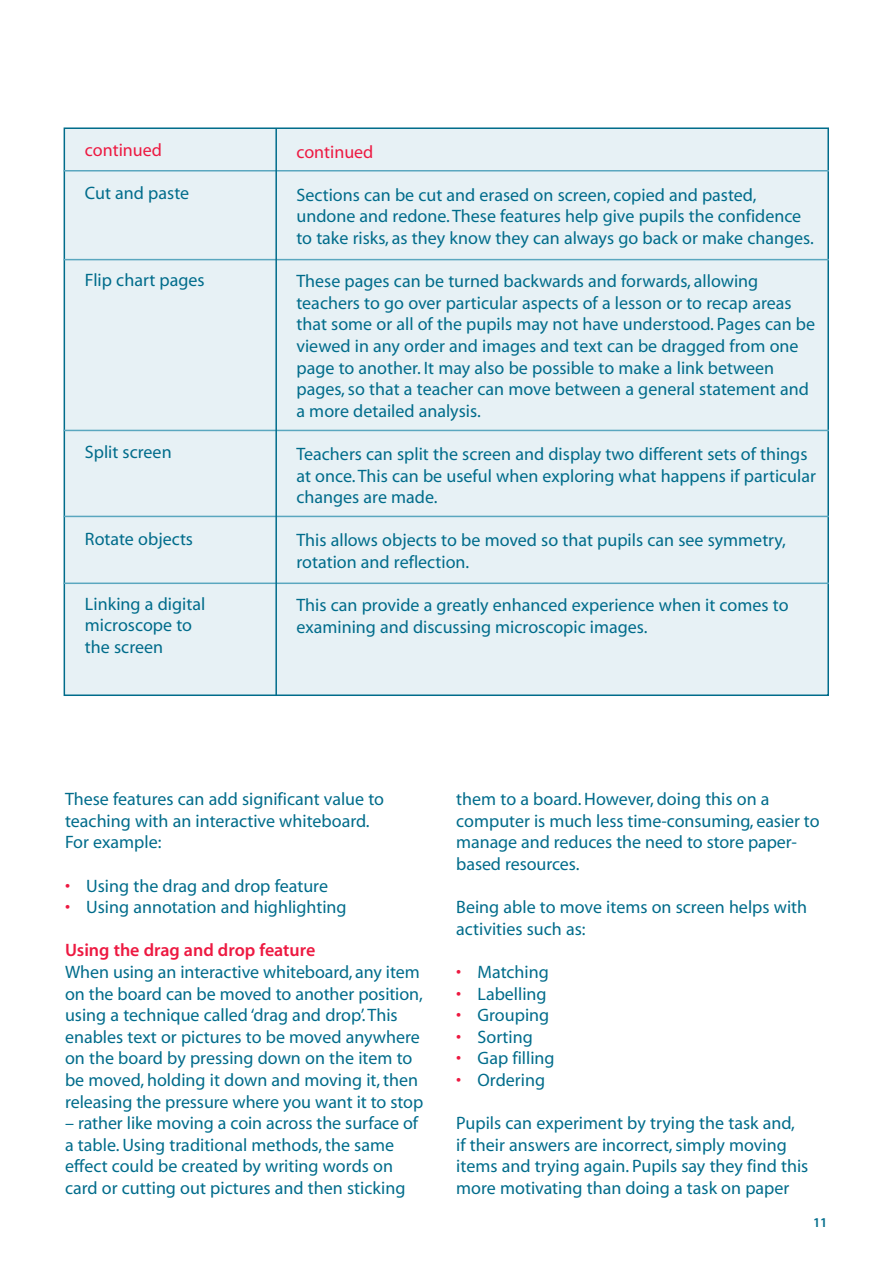
<style>
.page{position:relative;width:893px;height:1263px;background:#fff}
.page>*{position:absolute;margin:0;border:0;box-sizing:border-box;transform-origin:0 0}
.t1{font:18px/21.6px "Myriad MM 400 600";color:#006c8b}
.t2{font:18px "Myriad MM 565 600";color:#ed1941}
.t3{font:18px "Myriad MM 400 600";color:#ed1941}
.t4{font:13.5px "Myriad MM 565 600";color:#006c8b}
.s1{color:#ed1941}
</style>
<div class="page">
<div style="left:64px;top:128px;width:764px;height:567px;background:#e7f1f5"></div>
<hr style="left:64px;top:170px;width:765px;height:1px;background:#5aa7bf">
<hr style="left:64px;top:259px;width:765px;height:1px;background:#5aa7bf">
<hr style="left:64px;top:430px;width:765px;height:1px;background:#5aa7bf">
<hr style="left:64px;top:516px;width:765px;height:1px;background:#5aa7bf">
<hr style="left:64px;top:582px;width:765px;height:2px;background:#5aa7bf">
<hr style="left:275px;top:128px;width:2px;height:568px;background:#006c8b">
<p class="t3" style="left:85px;top:143px;width:78px">continued</p>
<p class="t1" style="left:85px;top:184px;width:106px">Cut and paste</p>
<p class="t1" style="left:85px;top:271px;width:121px">Flip chart pages</p>
<p class="t1" style="left:85px;top:443px;width:88px">Split screen</p>
<p class="t1" style="left:85px;top:530px;width:110px">Rotate objects</p>
<p class="t1" style="left:85px;top:595px;width:122px">Linking a digital microscope to the screen</p>
<p class="t3" style="left:296px;top:145px;width:78px">continued</p>
<p class="t1" style="left:296px;top:186px;width:519px">Sections can be cut and erased on screen, copied and pasted, undone and redone. These features help give pupils the confidence to take risks, as they know they can always go back or make changes.</p>
<p class="t1" style="left:296px;top:272px;width:520px">These pages can be turned backwards and forwards, allowing teachers to go over particular aspects of a lesson or to recap areas that some or all of the pupils may not have understood. Pages can be viewed in any order and images and text can be dragged from one page to another. It may also be possible to make a link between pages, so that a teacher can move between a general statement and a more detailed analysis.</p>
<p class="t1" style="left:296px;top:445px;width:521px">Teachers can split the screen and display two different sets of things at once. This can be useful when exploring what happens if particular changes are made.</p>
<p class="t1" style="left:296px;top:531px;width:491px">This allows objects to be moved so that pupils can see symmetry, rotation and reflection.</p>
<p class="t1" style="left:296px;top:596px;width:494px">This can provide a greatly enhanced experience when it comes to examining and discussing microscopic images.</p>
<p class="t1" style="left:65px;top:790px;width:321px">These features can add significant value to teaching with an interactive whiteboard.<br>For example:</p>
<p class="t1" style="left:65px;top:876px;width:265px"><span class="s1">•</span> Using the drag and drop feature</p>
<p class="t1" style="left:65px;top:898px;width:283px"><span class="s1">•</span> Using annotation and highlighting</p>
<p class="t2" style="left:65px;top:943px;width:252px">Using the drag and drop feature</p>
<p class="t1" style="left:65px;top:963px;width:360px">When using an interactive whiteboard, any item on the board can be moved to another position, using a technique called ‘drag and drop’. This enables text or pictures to be moved anywhere on the board by pressing down on the item to be moved, holding it down and moving it, then releasing the pressure where you want it to stop</p>
<p class="t1" style="left:65px;top:1114px;width:355px">– rather like moving a coin across the surface of a table. Using traditional methods, the same effect could be created by writing words on card or cutting out pictures and then sticking</p>
<p class="t1" style="left:456px;top:790px;width:365px">them to a board. However, doing this on a computer is much less time-consuming, easier to manage and reduces the need to store paper&shy;based resources.</p>
<p class="t1" style="left:456px;top:898px;width:352px">Being able to move items on screen helps with activities such as:</p>
<p class="t1" style="left:456px;top:963px;width:94px"><span class="s1">•</span> Matching</p>
<p class="t1" style="left:456px;top:984px;width:92px"><span class="s1">•</span> Labelling</p>
<p class="t1" style="left:456px;top:1006px;width:95px"><span class="s1">•</span> Grouping</p>
<p class="t1" style="left:456px;top:1028px;width:78px"><span class="s1">•</span> Sorting</p>
<p class="t1" style="left:456px;top:1049px;width:100px"><span class="s1">•</span> Gap filling</p>
<p class="t1" style="left:456px;top:1071px;width:90px"><span class="s1">•</span> Ordering</p>
<p class="t1" style="left:456px;top:1114px;width:354px">Pupils can experiment by trying the task and, if their answers are incorrect, simply moving items and trying again. Pupils say they find this more motivating than doing a task on paper</p>
<p class="t4" style="left:813px;top:1217px;width:16px">11</p>
</div>
